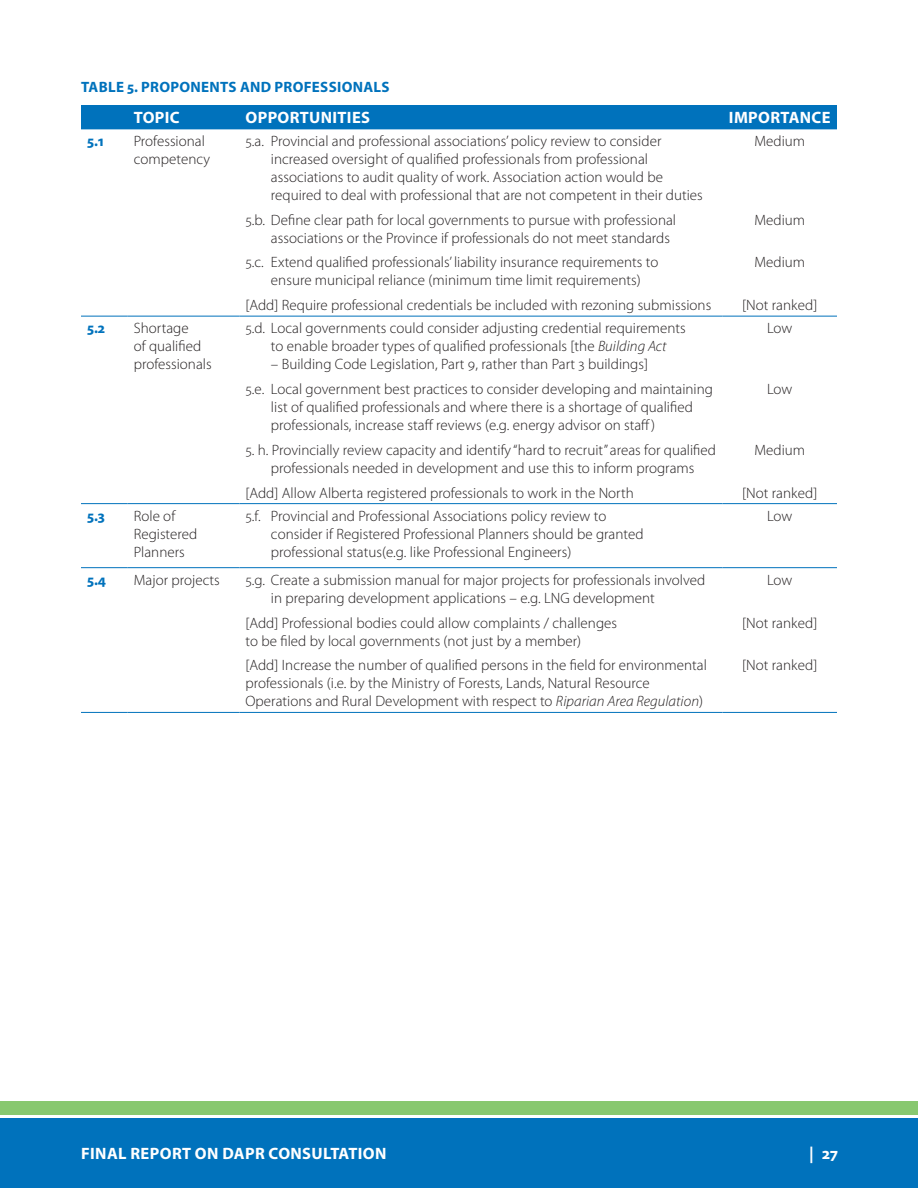
<style>
.page{position:relative;width:918px;height:1188px;background:#fff}
.page>*{position:absolute;margin:0;border:0;box-sizing:border-box;transform-origin:0 0}
.table_h1{font:700 16.5px "Myriad Pro";letter-spacing:.02em;color:#fff}
.table_body{font:300 15px/18px "Myriad Pro";letter-spacing:.005em;color:#231f20}
.table_body_2{font:300 15px/18px "Myriad Pro";letter-spacing:.005em;color:#231f20}
.table_body-2{font:700 15px "Myriad Pro";letter-spacing:.02em;color:#0072bc}
.s1{font-style:italic}
</style>
<div class="page">
<div style="left:0;top:1118px;width:918px;height:70px;background:#0072bc"></div>
<div style="left:0;top:1102px;width:918px;height:13px;background:#88c86f"></div>
<div style="left:81px;top:105px;width:756px;height:24px;background:#0072bc"></div>
<hr style="left:81px;top:316px;width:47px;height:1px;background:#0072bc">
<hr style="left:128px;top:316px;width:111px;height:1px;background:#0072bc">
<hr style="left:239px;top:316px;width:484px;height:1px;background:#0072bc">
<hr style="left:723px;top:316px;width:114px;height:1px;background:#0072bc">
<hr style="left:81px;top:503px;width:47px;height:1px;background:#0072bc">
<hr style="left:128px;top:503px;width:111px;height:1px;background:#0072bc">
<hr style="left:239px;top:503px;width:484px;height:1px;background:#0072bc">
<hr style="left:723px;top:503px;width:114px;height:1px;background:#0072bc">
<hr style="left:81px;top:567px;width:47px;height:1px;background:#0072bc">
<hr style="left:128px;top:567px;width:111px;height:1px;background:#0072bc">
<hr style="left:239px;top:567px;width:484px;height:1px;background:#0072bc">
<hr style="left:723px;top:567px;width:114px;height:1px;background:#0072bc">
<hr style="left:81px;top:712px;width:47px;height:1px;background:#0072bc">
<hr style="left:128px;top:712px;width:111px;height:1px;background:#0072bc">
<hr style="left:239px;top:712px;width:484px;height:1px;background:#0072bc">
<hr style="left:723px;top:712px;width:114px;height:1px;background:#0072bc">
<h3 class="table_body-2" style="left:81px;top:77px;width:310px">TABLE 5. PROPONENTS AND PROFESSIONALS</h3>
<p class="table_h1" style="left:134px;top:107px;width:47px">TOPIC</p>
<p class="table_h1" style="left:246px;top:107px;width:126px">OPPORTUNITIES</p>
<p class="table_h1" style="left:729px;top:107px;width:103px">IMPORTANCE</p>
<p class="table_body-2" style="left:87px;top:131px;width:19px">5.1</p>
<p class="table_body_2" style="left:134px;top:132px;width:78px">Professional competency</p>
<p class="table_body" style="left:271px;top:132px;width:433px;text-indent:-26px">5.a. Provincial and professional associations’ policy review to consider increased oversight of qualified professionals from professional associations to audit quality of work. Association action would be required to deal with professional that are not competent in their duties</p>
<p class="table_body" style="left:271px;top:211px;width:407px;text-indent:-26px">5.b. Define clear path for local governments to pursue with professional associations or the Province if professionals do not meet standards</p>
<p class="table_body" style="left:245px;top:254px;width:414px;text-align:center">5.c. Extend qualified professionals’ liability insurance requirements to ensure municipal reliance (minimum time limit requirements)</p>
<p class="table_body" style="left:245px;top:296px;width:467px">[Add] Require professional credentials be included with rezoning submissions</p>
<p class="table_body_2" style="left:754px;top:132px;width:52px">Medium</p>
<p class="table_body_2" style="left:754px;top:211px;width:52px">Medium</p>
<p class="table_body_2" style="left:754px;top:254px;width:52px">Medium</p>
<p class="table_body_2" style="left:742px;top:296px;width:77px">[Not ranked]</p>
<p class="table_body-2" style="left:87px;top:319px;width:20px">5.2</p>
<p class="table_body_2" style="left:134px;top:320px;width:79px">Shortage<br>of qualified professionals</p>
<p class="table_body" style="left:245px;top:320px;width:442px;text-align:center">5.d. Local governments could consider adjusting credential requirements to enable broader types of qualified professionals [the <span class="s1">Building Act</span></p>
<p class="table_body" style="left:271px;top:356px;width:379px">– Building Code Legislation, Part 9, rather than Part 3 buildings]</p>
<p class="table_body" style="left:271px;top:380px;width:444px;text-indent:-26px">5.e. Local government best practices to consider developing and maintaining list of qualified professionals and where there is a shortage of qualified professionals, increase staff reviews (e.g. energy advisor on staff)</p>
<p class="table_body" style="left:245px;top:441px;width:472px;text-align:center">5. h. Provincially review capacity and identify “hard to recruit” areas for qualified professionals needed in development and use this to inform programs</p>
<p class="table_body" style="left:245px;top:484px;width:390px">[Add] Allow Alberta registered professionals to work in the North</p>
<p class="table_body_2" style="left:767px;top:320px;width:27px">Low</p>
<p class="table_body_2" style="left:767px;top:380px;width:27px">Low</p>
<p class="table_body_2" style="left:754px;top:441px;width:52px">Medium</p>
<p class="table_body_2" style="left:742px;top:484px;width:77px">[Not ranked]</p>
<p class="table_body-2" style="left:87px;top:506px;width:20px">5.3</p>
<p class="table_body_2" style="left:134px;top:507px;width:65px">Role of<br>Registered<br>Planners</p>
<p class="table_body" style="left:271px;top:507px;width:374px;text-indent:-26px">5.f. Provincial and Professional Associations policy review to consider if Registered Professional Planners should be granted professional status(e.g. like Professional Engineers)</p>
<p class="table_body" style="left:767px;top:507px;width:27px">Low</p>
<p class="table_body-2" style="left:87px;top:570px;width:21px">5.4</p>
<p class="table_body_2" style="left:134px;top:571px;width:88px">Major projects</p>
<p class="table_body" style="left:271px;top:571px;width:436px;text-indent:-26px">5.g. Create a submission manual for major projects for professionals involved in preparing development applications – e.g. LNG development</p>
<p class="table_body_2" style="left:245px;top:614px;width:373px">[Add] Professional bodies could allow complaints / challenges to be filed by local governments (not just by a member)</p>
<p class="table_body_2" style="left:245px;top:657px;width:463px">[Add] Increase the number of qualified persons in the field for environmental professionals (i.e. by the Ministry of Forests, Lands, Natural Resource<br>Operations and Rural Development with respect to <span class="s1">Riparian Area Regulation</span>)</p>
<p class="table_body" style="left:767px;top:571px;width:27px">Low</p>
<p class="table_body" style="left:742px;top:614px;width:77px">[Not ranked]</p>
<p class="table_body" style="left:742px;top:657px;width:77px">[Not ranked]</p>
<p class="table_h1" style="left:81px;top:1143px;width:307px">FINAL REPORT ON DAPR CONSULTATION</p>
<p class="table_h1" style="left:809px;top:1143px;width:30px">| 27</p>
</div>
